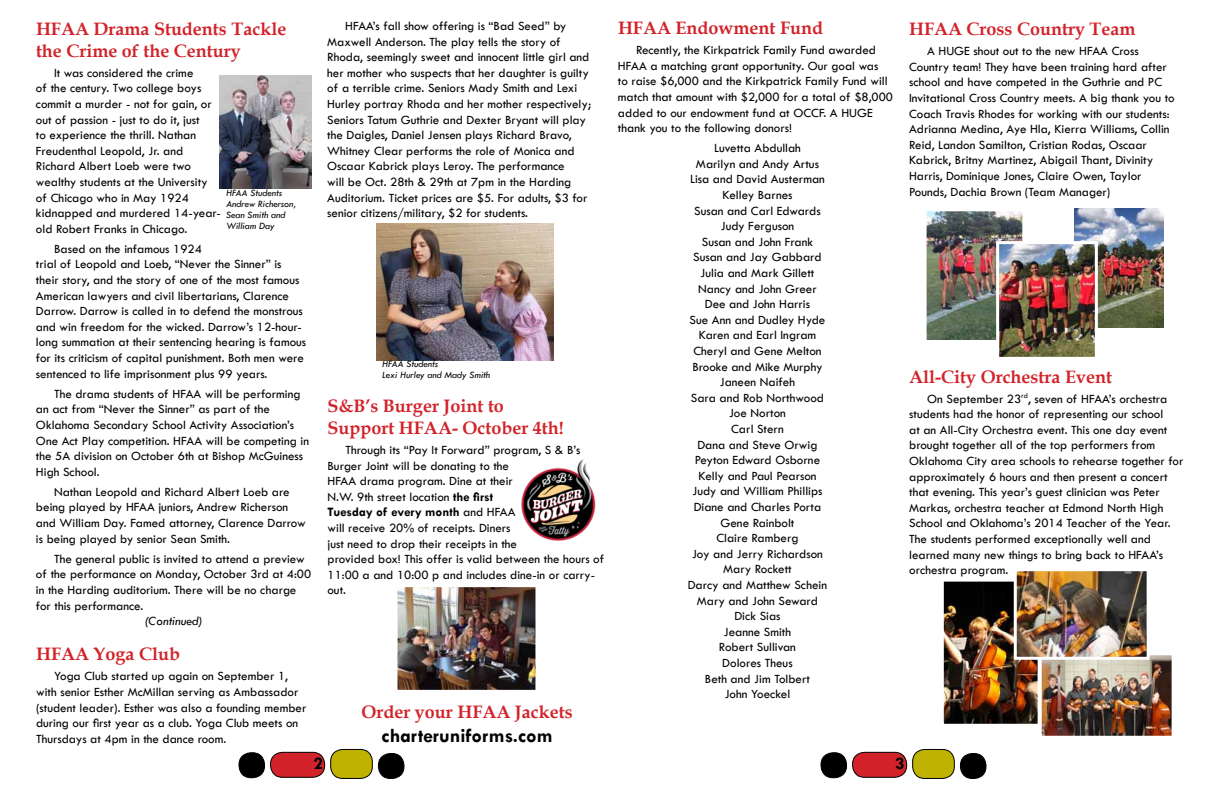
<style>
.page{position:relative;width:1224px;height:792px;background:#fff}
.page>*{position:absolute;margin:0;border:0;box-sizing:border-box;transform-origin:0 0}
.t1{font:700 20px "Tw Cen";color:#000}
.t2{font:700 18px/21.6px "Book Antiqua";color:#d2232a}
.t3{font:700 18px "Tw Cen";color:#000}
.t4{font:13px/15.6px "Tw Cen";color:#000}
.t5{font:italic 13px "Tw Cen";color:#000}
.t6{font:italic 10px/11px "Tw Cen";color:#000}
.s1{font-weight:700}
</style>
<div class="page">
<div style="left:271px;top:752px;width:54px;height:25px;background:#d2232a;border-radius:12px"></div>
<div style="left:270px;top:752px;width:55px;height:26px;border:1px solid #000;border-radius:12px"></div>
<div style="left:378px;top:754px;width:26px;height:24px;background:#000;border-radius:12px"></div>
<div style="left:378px;top:753px;width:26px;height:26px;border:1px solid #000;border-radius:12px"></div>
<div style="left:331px;top:749px;width:41px;height:29px;background:#bfb200;border-radius:12px"></div>
<div style="left:330px;top:749px;width:43px;height:30px;border:1px solid #000;border-radius:12px"></div>
<div style="left:239px;top:753px;width:26px;height:25px;background:#000;border-radius:12px"></div>
<div style="left:239px;top:752px;width:26px;height:26px;border:1px solid #000;border-radius:12px"></div>
<div style="left:853px;top:752px;width:54px;height:25px;background:#d2232a;border-radius:12px"></div>
<div style="left:852px;top:752px;width:55px;height:26px;border:1px solid #000;border-radius:12px"></div>
<div style="left:960px;top:754px;width:26px;height:24px;background:#000;border-radius:12px"></div>
<div style="left:960px;top:753px;width:26px;height:26px;border:1px solid #000;border-radius:12px"></div>
<div style="left:913px;top:749px;width:41px;height:29px;background:#bfb200;border-radius:12px"></div>
<div style="left:912px;top:749px;width:43px;height:30px;border:1px solid #000;border-radius:12px"></div>
<div style="left:821px;top:753px;width:26px;height:25px;background:#000;border-radius:12px"></div>
<div style="left:821px;top:752px;width:26px;height:26px;border:1px solid #000;border-radius:12px"></div>
<img style="left:521px;top:459px;width:75px;height:82px">
<img style="left:398px;top:588px;width:137px;height:101px">
<div style="left:394px;top:584px;width:145px;height:109px;border:3px solid #fff"></div>
<img style="left:945px;top:583px;width:92px;height:140px">
<div style="left:941px;top:579px;width:100px;height:148px;border:3px solid #fff"></div>
<img style="left:1043px;top:656px;width:128px;height:79px">
<div style="left:1039px;top:652px;width:136px;height:87px;border:3px solid #fff"></div>
<img style="left:1018px;top:572px;width:128px;height:84px">
<div style="left:1014px;top:568px;width:136px;height:92px;border:3px solid #fff"></div>
<img style="left:1074px;top:208px;width:89px;height:120px">
<img style="left:928px;top:212px;width:93px;height:127px">
<div style="left:924px;top:208px;width:101px;height:135px;border:3px solid #fff"></div>
<img style="left:1000px;top:245px;width:94px;height:111px">
<div style="left:996px;top:241px;width:102px;height:119px;border:3px solid #fff"></div>
<img style="left:220px;top:75px;width:91px;height:113px">
<img style="left:376px;top:223px;width:178px;height:137px">
<h2 class="t2" style="left:618px;top:17px;width:207px">HFAA Endowment Fund</h2>
<p class="t4" style="left:618px;top:42px;width:277px;text-indent:18px">Recently, the Kirkpatrick Family Fund awarded HFAA a matching grant opportunity. Our goal was<br>to raise $6,000 and the Kirkpatrick Family Fund will match that amount with $2,000 for a total of $8,000 added to our endowment fund at OCCF. A HUGE thank you to the following donors!</p>
<p class="t4" style="left:688px;top:140px;width:141px;text-align:center">Luvetta Abdullah<br>Marilyn and Andy Artus<br>Lisa and David Austerman<br>Kelley Barnes<br>Susan and Carl Edwards<br>Judy Ferguson<br>Susan and John Frank<br>Susan and Jay Gabbard<br>Julia and Mark Gillett<br>Nancy and John Greer<br>Dee and John Harris<br>Sue Ann and Dudley Hyde<br>Karen and Earl Ingram<br>Cheryl and Gene Melton<br>Brooke and Mike Murphy<br>Janeen Naifeh<br>Sara and Rob Northwood<br>Joe Norton<br>Carl Stern<br>Dana and Steve Orwig<br>Peyton Edward Osborne<br>Kelly and Paul Pearson<br>Judy and William Phillips<br>Diane and Charles Porta<br>Gene Rainbolt<br>Claire Ramberg<br>Joy and Jerry Richardson<br>Mary Rockett<br>Darcy and Matthew Schein<br>Mary and John Seward<br>Dick Sias<br>Jeanne Smith<br>Robert Sullivan<br>Dolores Theus<br>Beth and Jim Tolbert<br>John Yoeckel</p>
<p class="t4" style="left:327px;top:18px;width:266px;text-indent:18px">HFAA’s fall show offering is “Bad Seed” by Maxwell Anderson. The play tells the story of Rhoda, seemingly sweet and innocent little girl and her mother who suspects that her daughter is guilty of a terrible crime. Seniors Mady Smith and Lexi Hurley portray Rhoda and her mother respectively; Seniors Tatum Guthrie and Dexter Bryant will play the Daigles, Daniel Jensen plays Richard Bravo, Whitney Clear performs the role of Monica and Oscaar Kabrick plays Leroy. The performance<br>will be Oct. 28th &amp; 29th at 7pm in the Harding Auditorium. Ticket prices are $5. For adults, $3 for senior citizens/military, $2 for students.</p>
<h2 class="t2" style="left:909px;top:18px;width:228px">HFAA Cross Country Team</h2>
<h2 class="t2" style="left:36px;top:18px;width:252px">HFAA Drama Students Tackle the Crime of the Century</h2>
<p class="t4" style="left:36px;top:65px;width:186px;text-indent:18px">It was considered the crime<br>of the century. Two college boys commit a murder - not for gain, or out of passion - just to do it, just<br>to experience the thrill. Nathan<br>Freudenthal Leopold, Jr. and<br>Richard Albert Loeb were two wealthy students at the University of Chicago who in May 1924 kidnapped and murdered 14-year&shy;old Robert Franks in Chicago.</p>
<p class="t4" style="left:36px;top:241px;width:272px;text-indent:18px">Based on the infamous 1924<br>trial of Leopold and Loeb, “Never the Sinner” is their story, and the story of one of the most famous American lawyers and civil libertarians, Clarence Darrow. Darrow is called in to defend the monstrous and win freedom for the wicked. Darrow’s 12-hour&shy;long summation at their sentencing hearing is famous for its criticism of capital punishment. Both men were sentenced to life imprisonment plus 99 years.</p>
<p class="t4" style="left:36px;top:386px;width:275px;text-indent:18px">The drama students of HFAA will be performing an act from “Never the Sinner” as part of the Oklahoma Secondary School Activity Association’s One Act Play competition. HFAA will be competing in the 5A division on October 6th at Bishop McGuiness High School.</p>
<p class="t4" style="left:36px;top:484px;width:271px;text-indent:18px">Nathan Leopold and Richard Albert Loeb are being played by HFAA juniors, Andrew Richerson and William Day. Famed attorney, Clarence Darrow is being played by senior Sean Smith.</p>
<p class="t4" style="left:36px;top:551px;width:277px;text-indent:18px">The general public is invited to attend a preview of the performance on Monday, October 3rd at 4:00 in the Harding auditorium. There will be no charge for this performance.</p>
<p class="t5" style="left:144px;top:613px;width:60px">(Continued)</p>
<p class="t4" style="left:909px;top:43px;width:267px;text-indent:18px">A HUGE shout out to the new HFAA Cross Country team! They have been training hard after school and have competed in the Guthrie and PC Invitational Cross Country meets. A big thank you to Coach Travis Rhodes for working with our students:<br>Adrianna Medina, Aye Hla, Kierra Williams, Collin Reid, Landon Samilton, Cristian Rodas, Oscaar Kabrick, Britny Martinez, Abigail Thant, Divinity Harris, Dominique Jones, Claire Owen, Taylor</p>
<p class="t6" style="left:226px;top:188px;width:58px">HFAA Students</p>
<p class="t4" style="left:909px;top:184px;width:203px">Pounds, Dachia Brown (Team Manager)</p>
<p class="t6" style="left:226px;top:199px;width:72px">Andrew Richerson,<br>Sean Smith and<br>William Day</p>
<p class="t6" style="left:382px;top:359px;width:110px">HFAA Students<br>Lexi Hurley and Mady Smith</p>
<h2 class="t2" style="left:909px;top:366px;width:204px">All-City Orchestra Event</h2>
<p class="t4" style="left:909px;top:391px;width:276px;text-indent:18px">On September 23<sup>rd</sup>, seven of HFAA’s orchestra students had the honor of representing our school<br>at an All-City Orchestra event. This one day event brought together all of the top performers from Oklahoma City area schools to rehearse together for approximately 6 hours and then present a concert that evening. This year’s guest clinician was Peter Markas, orchestra teacher at Edmond North High School and Oklahoma’s 2014 Teacher of the Year.<br>The students performed exceptionally well and learned many new things to bring back to HFAA’s orchestra program.</p>
<h2 class="t2" style="left:327px;top:395px;width:238px">S&amp;B’s Burger Joint to<br>Support HFAA- October 4th!</h2>
<p class="t4" style="left:327px;top:442px;width:278px;text-indent:18px">Through its “Pay It Forward” program, S &amp; B’s Burger Joint will be donating to the<br>HFAA drama program. Dine at their<br>N.W. 9th street location <span class="s1">the first<br>Tuesday of every month</span> and HFAA<br>will receive 20% of receipts. Diners<br>just need to drop their receipts in the<br>provided box! This offer is valid between the hours of 11:00 a and 10:00 p and includes dine-in or carry&shy;out.</p>
<h2 class="t2" style="left:36px;top:643px;width:146px">HFAA Yoga Club</h2>
<p class="t4" style="left:36px;top:668px;width:272px;text-indent:18px">Yoga Club started up again on September 1, with senior Esther McMillan serving as Ambassador (student leader). Esther was also a founding member during our first year as a club. Yoga Club meets on Thursdays at 4pm in the dance room.</p>
<h2 class="t2" style="left:361px;top:701px;width:213px">Order your HFAA Jackets</h2>
<h1 class="t1" style="left:382px;top:724px;width:173px">charteruniforms.com</h1>
<h2 class="t3" style="left:313px;top:752px;width:11px">2</h2>
<h2 class="t3" style="left:895px;top:752px;width:11px">3</h2>
</div>
